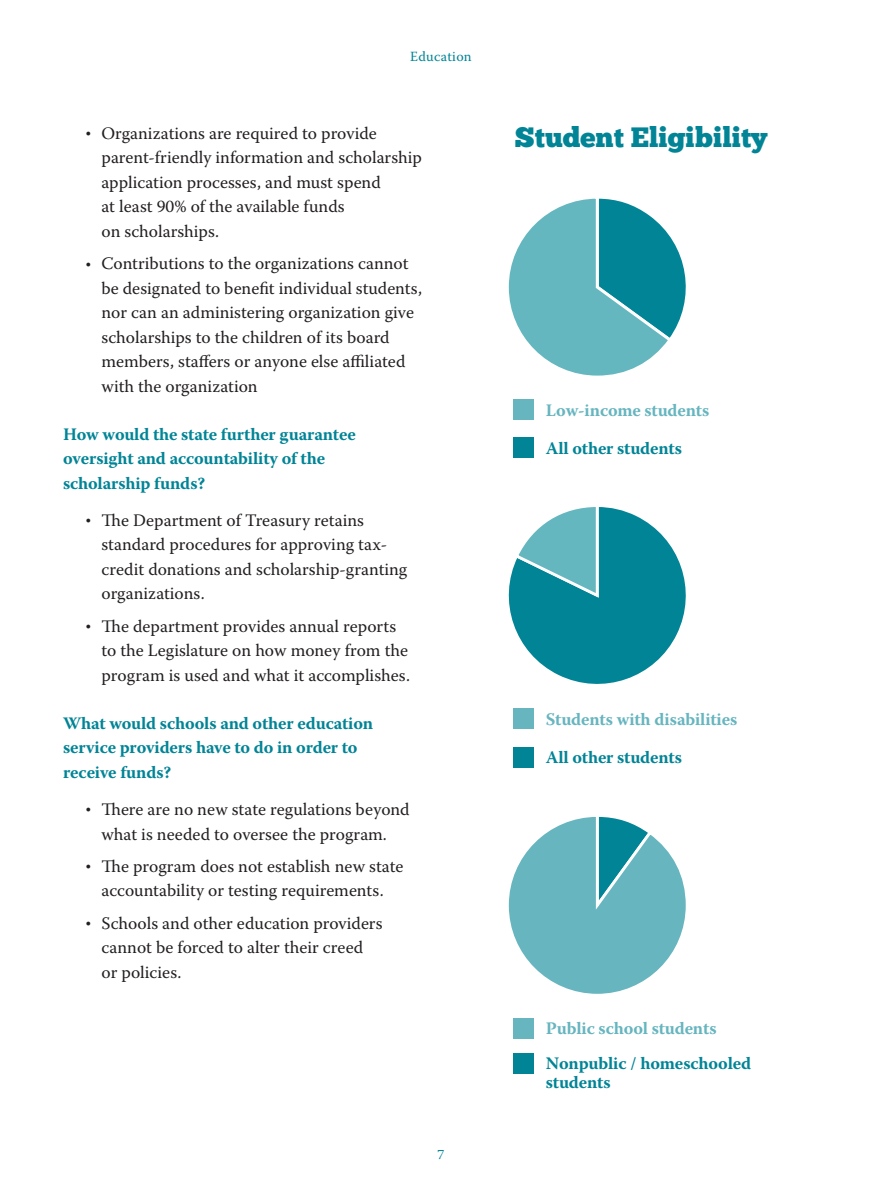
<style>
.page{position:relative;width:882px;height:1197px;background:#fff}
.page>*{position:absolute;margin:0;border:0;box-sizing:border-box;transform-origin:0 0}
.Fancier_Header{font:28px "Chunk Five";color:#008496}
.t1{font:17.5px/24.5px "Warnock Pro";color:#231f20}
.small_section_head{font:700 17.5px/24.5px "Warnock Pro";letter-spacing:-.01em;color:#008496}
.THE_OTHER_FAQ_THAT_J{font:700 17.5px "Warnock Pro";letter-spacing:-.01em;color:#66b5bf}
.THE_OTHER_FAQ_THAT_J-2{font:700 17.5px/19.2px "Warnock Pro";letter-spacing:-.01em;color:#008496}
.t2{font:14px "Warnock Pro";letter-spacing:.02em;color:#008496}
.s1{font-family:"Helvetica";font-size:8.75px}
</style>
<div class="page">
<svg style="left:508px;top:198px;width:178px;height:178px"></svg>
<div style="left:513px;top:399px;width:21px;height:21px;background:#66b5bf"></div>
<div style="left:513px;top:437px;width:21px;height:21px;background:#008496"></div>
<svg style="left:508px;top:507px;width:178px;height:177px"></svg>
<div style="left:513px;top:708px;width:21px;height:21px;background:#66b5bf"></div>
<div style="left:513px;top:747px;width:21px;height:21px;background:#008496"></div>
<svg style="left:508px;top:816px;width:178px;height:178px"></svg>
<div style="left:513px;top:1018px;width:21px;height:21px;background:#66b5bf"></div>
<div style="left:513px;top:1053px;width:21px;height:21px;background:#008496"></div>
<p class="t2" style="left:410px;top:48px;width:63px">Education</p>
<p class="t1" style="left:102px;top:121px;width:322px;text-indent:-16px"><span class="s1">●</span> Organizations are required to provide parent-friendly information and scholarship application processes, and must spend<br>at least 90% of the available funds<br>on scholarships.</p>
<p class="t1" style="left:102px;top:251px;width:322px;text-indent:-16px"><span class="s1">●</span> Contributions to the organizations cannot be designated to benefit individual students, nor can an administering organization give scholarships to the children of its board members, staffers or anyone else affiliated with the organization</p>
<p class="small_section_head" style="left:63px;top:422px;width:295px">How would the state further guarantee oversight and accountability of the scholarship funds?</p>
<p class="t1" style="left:102px;top:508px;width:307px;text-indent:-16px"><span class="s1">●</span> The Department of Treasury retains standard procedures for approving tax&shy;credit donations and scholarship-granting organizations.</p>
<p class="t1" style="left:102px;top:614px;width:310px;text-indent:-16px"><span class="s1">●</span> The department provides annual reports to the Legislature on how money from the program is used and what it accomplishes.</p>
<p class="small_section_head" style="left:63px;top:711px;width:312px">What would schools and other education service providers have to do in order to receive funds?</p>
<p class="t1" style="left:86px;top:797px;width:326px;text-align:center"><span class="s1">●</span> There are no new state regulations beyond what is needed to oversee the program.</p>
<p class="t1" style="left:86px;top:854px;width:319px;text-align:center"><span class="s1">●</span> The program does not establish new state accountability or testing requirements.</p>
<p class="t1" style="left:102px;top:911px;width:282px;text-indent:-16px"><span class="s1">●</span> Schools and other education providers cannot be forced to alter their creed or policies.</p>
<p class="t2" style="left:437px;top:1146px;width:9px">7</p>
<p class="Fancier_Header" style="left:515px;top:120px;width:254px">Student Eligibility</p>
<p class="THE_OTHER_FAQ_THAT_J" style="left:546px;top:400px;width:165px">Low-income students</p>
<p class="THE_OTHER_FAQ_THAT_J-2" style="left:546px;top:439px;width:138px">All other students</p>
<p class="THE_OTHER_FAQ_THAT_J" style="left:546px;top:708px;width:193px">Students with disabilities</p>
<p class="THE_OTHER_FAQ_THAT_J-2" style="left:546px;top:748px;width:138px">All other students</p>
<p class="THE_OTHER_FAQ_THAT_J" style="left:546px;top:1018px;width:172px">Public school students</p>
<p class="THE_OTHER_FAQ_THAT_J-2" style="left:546px;top:1053px;width:207px">Nonpublic / homeschooled students</p>
</div>
